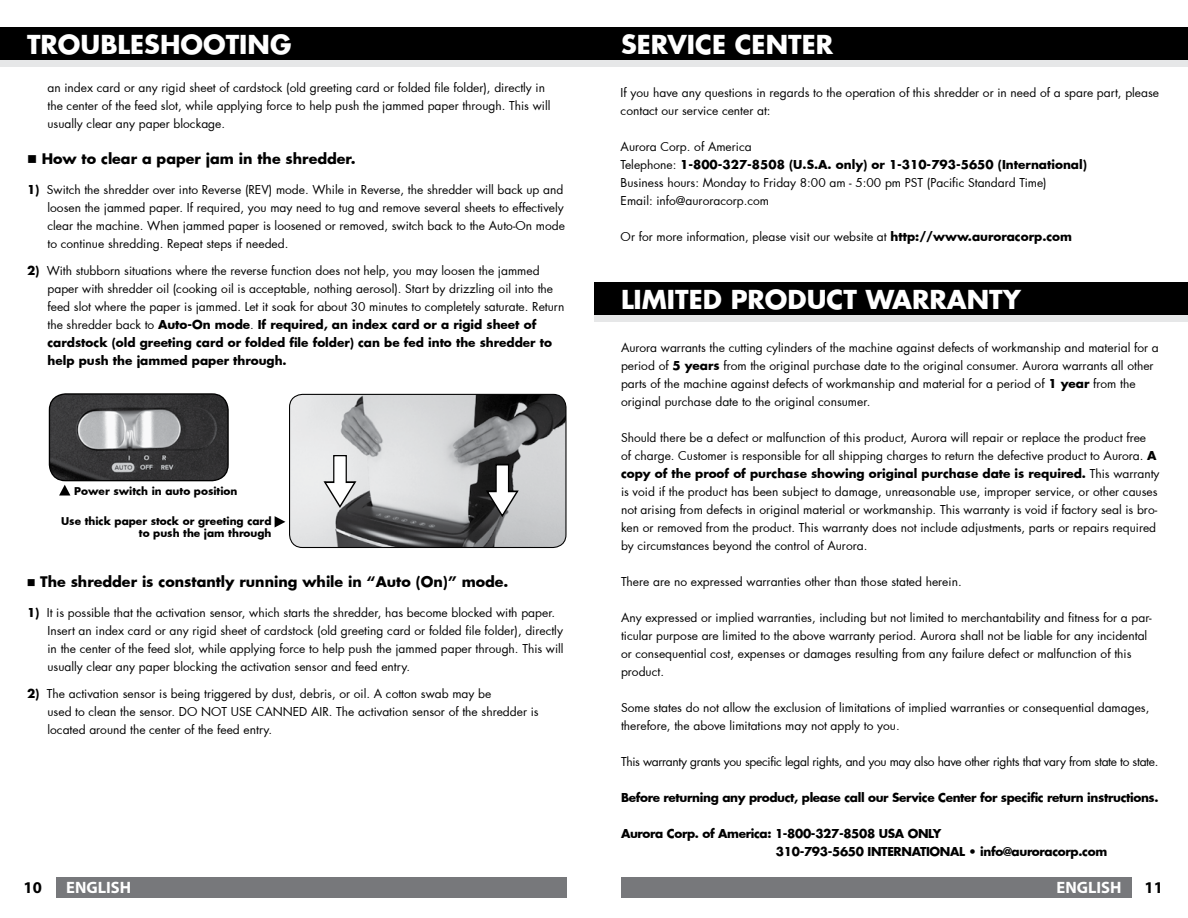
<style>
.page{position:relative;width:1188px;height:918px;background:#fff}
.page>*{position:absolute;margin:0;border:0;box-sizing:border-box;transform-origin:0 0}
.t1{font:700 25.5px "Futura";color:#fff}
.t2{font:700 16.5px "Myriad Pro";color:#fff}
.t3{font:700 16.5px "Myriad Pro";color:#000}
.t4{font:700 14.25px "Futura";color:#000}
.t5{font:12px/18px "Futura";color:#000}
.t6{font:700 12px/18px "Futura";letter-spacing:-.03em;color:#000}
.t7{font:12px "Futura";letter-spacing:-.025em;color:#000}
.t8{font:700 10.5px/12px "Futura";color:#000;text-align:right}
.s1{font-weight:700}
</style>
<div class="page">
<div style="left:56px;top:877px;width:511px;height:21px;background:#77787b"></div>
<div style="left:621px;top:877px;width:511px;height:21px;background:#77787b"></div>
<div style="left:0;top:34px;width:594px;height:33px;background:#e6e7e8"></div>
<div style="left:0;top:27px;width:594px;height:32px;background:#000"></div>
<div style="left:594px;top:34px;width:594px;height:33px;background:#e6e7e8"></div>
<div style="left:594px;top:27px;width:594px;height:32px;background:#000"></div>
<div style="left:594px;top:289px;width:594px;height:33px;background:#e6e7e8"></div>
<div style="left:594px;top:282px;width:594px;height:32px;background:#000"></div>
<img style="left:49px;top:395px;width:179px;height:86px">
<div style="left:49px;top:393px;width:180px;height:88px;border:1px solid #000;border-radius:16px"></div>
<img style="left:290px;top:394px;width:275px;height:153px">
<div style="left:289px;top:394px;width:278px;height:154px;border:1px solid #000;border-radius:13px"></div>
<svg style="left:324px;top:456px;width:32px;height:52px"></svg>
<svg style="left:486px;top:464px;width:33px;height:53px"></svg>
<svg style="left:59px;top:485px;width:11px;height:11px"></svg>
<svg style="left:275px;top:516px;width:10px;height:12px"></svg>
<h1 class="t1" style="left:27px;top:26px;width:266px">TROUBLESHOOTING</h1>
<p class="t5" style="left:48px;top:79px;width:504px">an index card or any rigid sheet of cardstock (old greeting card or folded file folder), directly in the center of the feed slot, while applying force to help push the jammed paper through. This will usually clear any paper blockage.</p>
<p class="t4" style="left:27px;top:149px;width:330px">■ How to clear a paper jam in the shredder.</p>
<p class="t5" style="left:48px;top:181px;width:519px;text-indent:-21px"><span class="s1">1)</span> Switch the shredder over into Reverse (REV) mode. While in Reverse, the shredder will back up and loosen the jammed paper. If required, you may need to tug and remove several sheets to effectively clear the machine. When jammed paper is loosened or removed, switch back to the Auto-On mode to continue shredding. Repeat steps if needed.</p>
<p class="t5" style="left:48px;top:262px;width:518px;text-indent:-21px"><span class="s1">2)</span> With stubborn situations where the reverse function does not help, you may loosen the jammed paper with shredder oil (cooking oil is acceptable, nothing aerosol). Start by drizzling oil into the feed slot where the paper is jammed. Let it soak for about 30 minutes to completely saturate. Return the shredder back to <span class="s1">Auto-On mode</span>. <span class="s1">If required, an index card or a rigid sheet of cardstock (old greeting card or folded file folder) can be fed into the shredder to help push the jammed paper through.</span></p>
<p class="t8" style="left:74px;top:485px;width:165px">Power switch in auto position</p>
<p class="t8" style="left:61px;top:515px;width:212px">Use thick paper stock or greeting card to push the jam through</p>
<p class="t4" style="left:27px;top:572px;width:483px">■ The shredder is constantly running while in “Auto (On)” mode.</p>
<p class="t5" style="left:48px;top:604px;width:518px;text-indent:-21px"><span class="s1">1)</span> It is possible that the activation sensor, which starts the shredder, has become blocked with paper.<br>Insert an index card or any rigid sheet of cardstock (old greeting card or folded file folder), directly in the center of the feed slot, while applying force to help push the jammed paper through. This will usually clear any paper blocking the activation sensor and feed entry.</p>
<p class="t5" style="left:48px;top:685px;width:493px;text-indent:-21px"><span class="s1">2)</span> The activation sensor is being triggered by dust, debris, or oil. A cotton swab may be<br>used to clean the sensor. DO NOT USE CANNED AIR. The activation sensor of the shredder is located around the center of the feed entry.</p>
<h1 class="t1" style="left:621px;top:26px;width:214px">SERVICE CENTER</h1>
<p class="t5" style="left:621px;top:84px;width:540px">If you have any questions in regards to the operation of this shredder or in need of a spare part, please contact our service center at:</p>
<p class="t5" style="left:621px;top:138px;width:468px">Aurora Corp. of America<br>Telephone: <span class="s1">1-800-327-8508 (U.S.A. only) or 1-310-793-5650 (International)<br></span>Business hours: Monday to Friday 8:00 am - 5:00 pm PST (Pacific Standard Time)<br>Email: info@auroracorp.com</p>
<p class="t5" style="left:621px;top:228px;width:453px">Or for more information, please visit our website at <span class="s1">http://www.auroracorp.com</span></p>
<h1 class="t1" style="left:621px;top:281px;width:401px">LIMITED PRODUCT WARRANTY</h1>
<p class="t5" style="left:621px;top:338px;width:539px">Aurora warrants the cutting cylinders of the machine against defects of workmanship and material for a period of <span class="s1">5 years</span> from the original purchase date to the original consumer. Aurora warrants all other parts of the machine against defects of workmanship and material for a period of <span class="s1">1 year</span> from the original purchase date to the original consumer.</p>
<p class="t5" style="left:621px;top:428px;width:540px">Should there be a defect or malfunction of this product, Aurora will repair or replace the product free<br>of charge. Customer is responsible for all shipping charges to return the defective product to Aurora. <span class="s1">A copy of the proof of purchase showing original purchase date is required.</span> This warranty is void if the product has been subject to damage, unreasonable use, improper service, or other causes not arising from defects in original material or workmanship. This warranty is void if factory seal is bro&shy;ken or removed from the product. This warranty does not include adjustments, parts or repairs required by circumstances beyond the control of Aurora.</p>
<p class="t5" style="left:621px;top:572px;width:342px">There are no expressed warranties other than those stated herein.</p>
<p class="t5" style="left:621px;top:608px;width:532px">Any expressed or implied warranties, including but not limited to merchantability and fitness for a par&shy;ticular purpose are limited to the above warranty period. Aurora shall not be liable for any incidental or consequential cost, expenses or damages resulting from any failure defect or malfunction of this product.</p>
<p class="t5" style="left:621px;top:698px;width:530px">Some states do not allow the exclusion of limitations of implied warranties or consequential damages, therefore, the above limitations may not apply to you.</p>
<p class="t7" style="left:621px;top:753px;width:539px">This warranty grants you specific legal rights, and you may also have other rights that vary from state to state.</p>
<p class="t6" style="left:621px;top:788px;width:539px">Before returning any product, please call our Service Center for specific return instructions.</p>
<p class="t6" style="left:776px;top:824px;width:333px;text-indent:-155px">Aurora Corp. of America: 1-800-327-8508 USA ONLY<br>310-793-5650 INTERNATIONAL • info@auroracorp.com</p>
<h2 class="t3" style="left:24px;top:876px;width:20px">10</h2>
<h2 class="t2" style="left:66px;top:876px;width:66px">ENGLISH</h2>
<h2 class="t2" style="left:1057px;top:876px;width:66px">ENGLISH</h2>
<h2 class="t3" style="left:1145px;top:876px;width:20px">11</h2>
</div>
